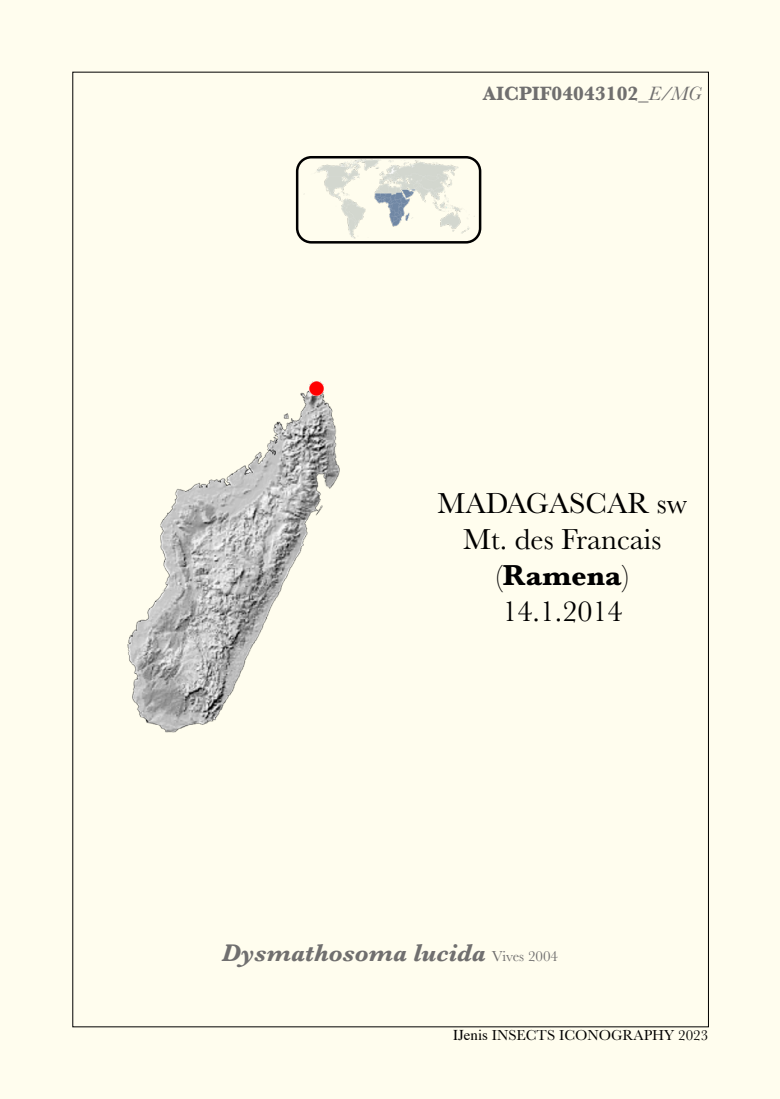
<style>
.page{position:relative;width:780px;height:1099px;background:#fff}
.page>*{position:absolute;margin:0;border:0;box-sizing:border-box;transform-origin:0 0}
.t1{font:30px/36px "Baskerville";color:#000;text-align:center}
.t2{font:italic 700 25px "Baskerville";color:#706f6f}
.t3{font:700 20px "Baskerville";color:#706f6f}
.t4{font:15px "Baskerville";color:#000}
.s1{font-weight:400;font-style:italic}
.s2{font-weight:700}
.s3{font-weight:400;font-style:normal;font-size:15px}
.s4{font-family:"Times"}
</style>
<div class="page">
<div style="left:0;top:0;width:780px;height:1098px;background:#fffdee"></div>
<img style="left:297px;top:159px;width:183px;height:81px">
<div style="left:296px;top:156px;width:185px;height:87px;border:2px solid #000;border-radius:14px"></div>
<img style="left:127px;top:384px;width:213px;height:349px">
<img style="left:309px;top:381px;width:14px;height:14px">
<p class="t3" style="left:483px;top:79px;width:219px">AICPIF04043102_<span class="s1">E/MG</span></p>
<p class="t1" style="left:437px;top:485px;width:251px">MADAGASCAR sw<br>Mt. des Francais (<span class="s2">Ramena</span>)<br>14.1.2014</p>
<p class="t2" style="left:222px;top:935px;width:337px">Dysmathosoma lucida <span class="s3">Vives 2004</span></p>
<p class="t4" style="left:453px;top:1025px;width:257px"><span class="s4">IJenis</span> INSECTS ICONOGRAPHY 2023</p>
</div>
